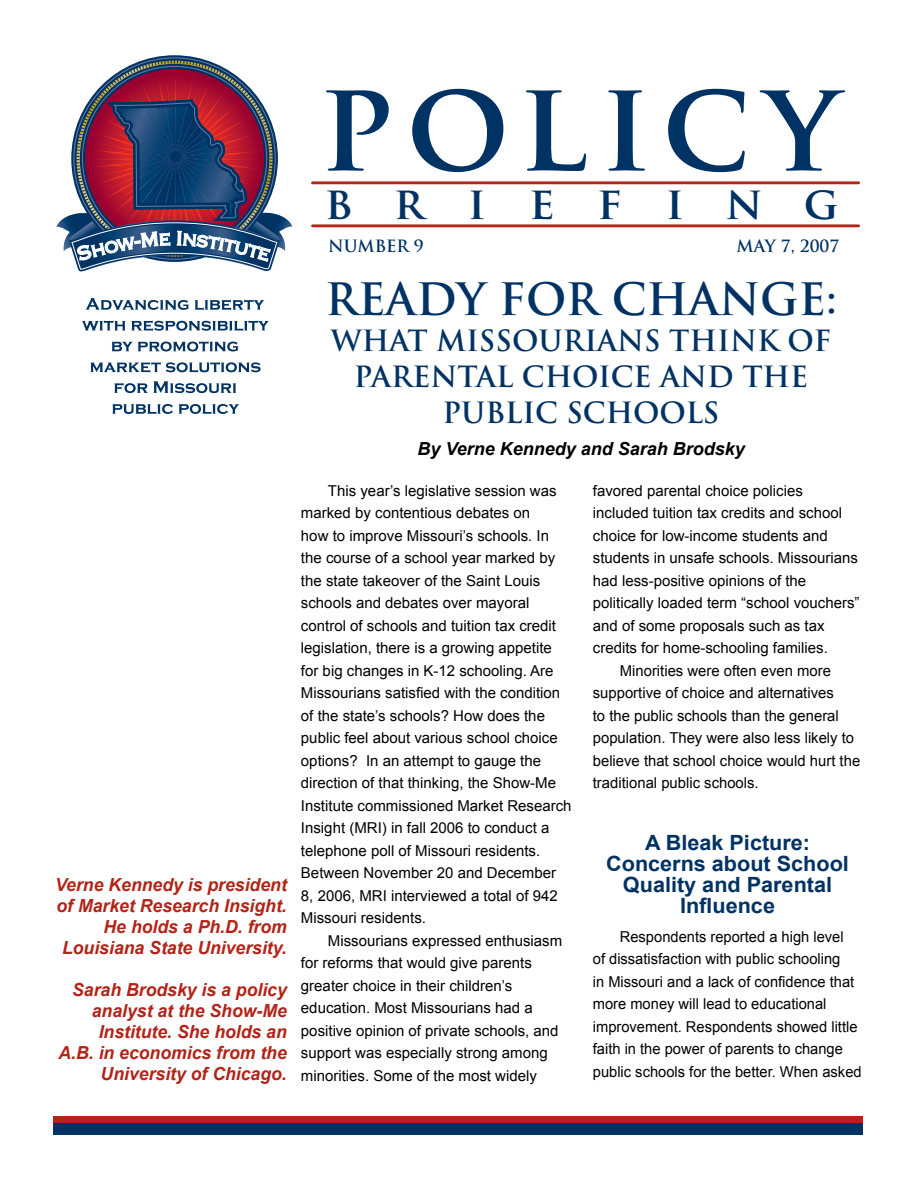
<style>
.page{position:relative;width:918px;height:1188px;background:#fff}
.page>*{position:absolute;margin:0;border:0;box-sizing:border-box;transform-origin:0 0}
.t1{font:700 125.1px "Trajan Pro";letter-spacing:.1em;color:#003263}
.t2{font:700 44.4px "Trajan Pro";letter-spacing:.955em;color:#003263}
.t3{font:700 43.5px "Trajan Pro";color:#003263}
.t4{font:700 28.5px/36px "Trajan Pro";color:#003263;text-align:center}
.t5{font:700 21px/21px "Arial";color:#003263;text-align:center}
.t6{font:italic 700 18px/21px "Arial";color:#b32317;text-align:right}
.t7{font:italic 700 18px "Arial";color:#000}
.t8{font:700 16.5px "Trajan Pro";color:#003263}
.t9{font:15px/22.5px "Arial";color:#000}
</style>
<div class="page">
<div style="left:54px;top:1117px;width:809px;height:17px;background:#003263"></div>
<div style="left:54px;top:1116px;width:809px;height:7px;background:#b32317"></div>
<hr style="left:312px;top:181px;width:547px;height:3px;background:#b32317">
<hr style="left:312px;top:224px;width:547px;height:3px;background:#b32317">
<svg style="left:56px;top:70px;width:236px;height:202px"></svg>
<svg style="left:86px;top:298px;width:103px;height:12px"></svg>
<svg style="left:195px;top:300px;width:69px;height:10px"></svg>
<svg style="left:82px;top:320px;width:43px;height:10px"></svg>
<svg style="left:131px;top:320px;width:138px;height:11px"></svg>
<svg style="left:112px;top:341px;width:126px;height:10px"></svg>
<svg style="left:91px;top:362px;width:170px;height:11px"></svg>
<svg style="left:114px;top:383px;width:34px;height:10px"></svg>
<svg style="left:154px;top:381px;width:82px;height:12px"></svg>
<svg style="left:112px;top:404px;width:61px;height:10px"></svg>
<svg style="left:179px;top:404px;width:60px;height:10px"></svg>
<p class="t6" style="left:55px;top:875px;width:233px">Verne Kennedy is president of Market Research Insight.<br>He holds a Ph.D. from<br>Louisiana State University.</p>
<p class="t6" style="left:59px;top:980px;width:230px">Sarah Brodsky is a policy analyst at the Show-Me<br>Institute. She holds an<br>A.B. in economics from the<br>University of Chicago.</p>
<h1 class="t1" style="left:319px;top:47px;width:521px">policy</h1>
<h2 class="t2" style="left:325px;top:176px;width:515px">briefing</h2>
<p class="t8" style="left:328px;top:236px;width:97px">NUMBER 9</p>
<p class="t8" style="left:737px;top:236px;width:104px">MAY 7, 2007</p>
<h3 class="t3" style="left:325px;top:272px;width:513px">READY FOR CHANGE:</h3>
<h3 class="t4" style="left:331px;top:323px;width:502px">WHAT MISSOURIANS THINK OF<br>PARENTAL CHOICE AND THE<br>PUBLIC SCHOOLS</h3>
<p class="t7" style="left:417px;top:437px;width:329px">By Verne Kennedy and Sarah Brodsky</p>
<p class="t9" style="left:301px;top:479px;width:272px;text-indent:27px">This year’s legislative session was marked by contentious debates on<br>how to improve Missouri’s schools. In the course of a school year marked by the state takeover of the Saint Louis schools and debates over mayoral control of schools and tuition tax credit legislation, there is a growing appetite for big changes in K-12 schooling. Are Missourians satisfied with the condition of the state’s schools? How does the public feel about various school choice options? In an attempt to gauge the direction of that thinking, the Show-Me Institute commissioned Market Research Insight (MRI) in fall 2006 to conduct a telephone poll of Missouri residents.<br>Between November 20 and December 8, 2006, MRI interviewed a total of 942<br>Missouri residents.</p>
<p class="t9" style="left:301px;top:929px;width:263px;text-indent:27px">Missourians expressed enthusiasm for reforms that would give parents greater choice in their children’s education. Most Missourians had a positive opinion of private schools, and support was especially strong among minorities. Some of the most widely</p>
<p class="t9" style="left:593px;top:479px;width:212px">favored parental choice policies</p>
<p class="t9" style="left:593px;top:502px;width:251px">included tuition tax credits and school</p>
<p class="t9" style="left:593px;top:524px;width:237px">choice for low-income students and</p>
<p class="t9" style="left:593px;top:547px;width:267px">students in unsafe schools. Missourians</p>
<p class="t9" style="left:593px;top:569px;width:215px">had less-positive opinions of the</p>
<p class="t9" style="left:593px;top:592px;width:268px">politically loaded term “school vouchers”</p>
<p class="t9" style="left:593px;top:614px;width:233px">and of some proposals such as tax</p>
<p class="t9" style="left:593px;top:637px;width:237px">credits for home-schooling families.</p>
<p class="t9" style="left:620px;top:659px;width:213px">Minorities were often even more</p>
<p class="t9" style="left:593px;top:682px;width:243px">supportive of choice and alternatives</p>
<p class="t9" style="left:593px;top:704px;width:247px">to the public schools than the general</p>
<p class="t9" style="left:593px;top:727px;width:263px">population. They were also less likely to</p>
<p class="t9" style="left:593px;top:749px;width:269px">believe that school choice would hurt the</p>
<p class="t9" style="left:593px;top:772px;width:167px">traditional public schools.</p>
<h3 class="t5" style="left:606px;top:832px;width:244px">A Bleak Picture:<br>Concerns about School<br>Quality and Parental<br>Influence</h3>
<p class="t9" style="left:593px;top:925px;width:270px;text-indent:27px">Respondents reported a high level<br>of dissatisfaction with public schooling<br>in Missouri and a lack of confidence that more money will lead to educational improvement. Respondents showed little faith in the power of parents to change public schools for the better. When asked</p>
</div>
